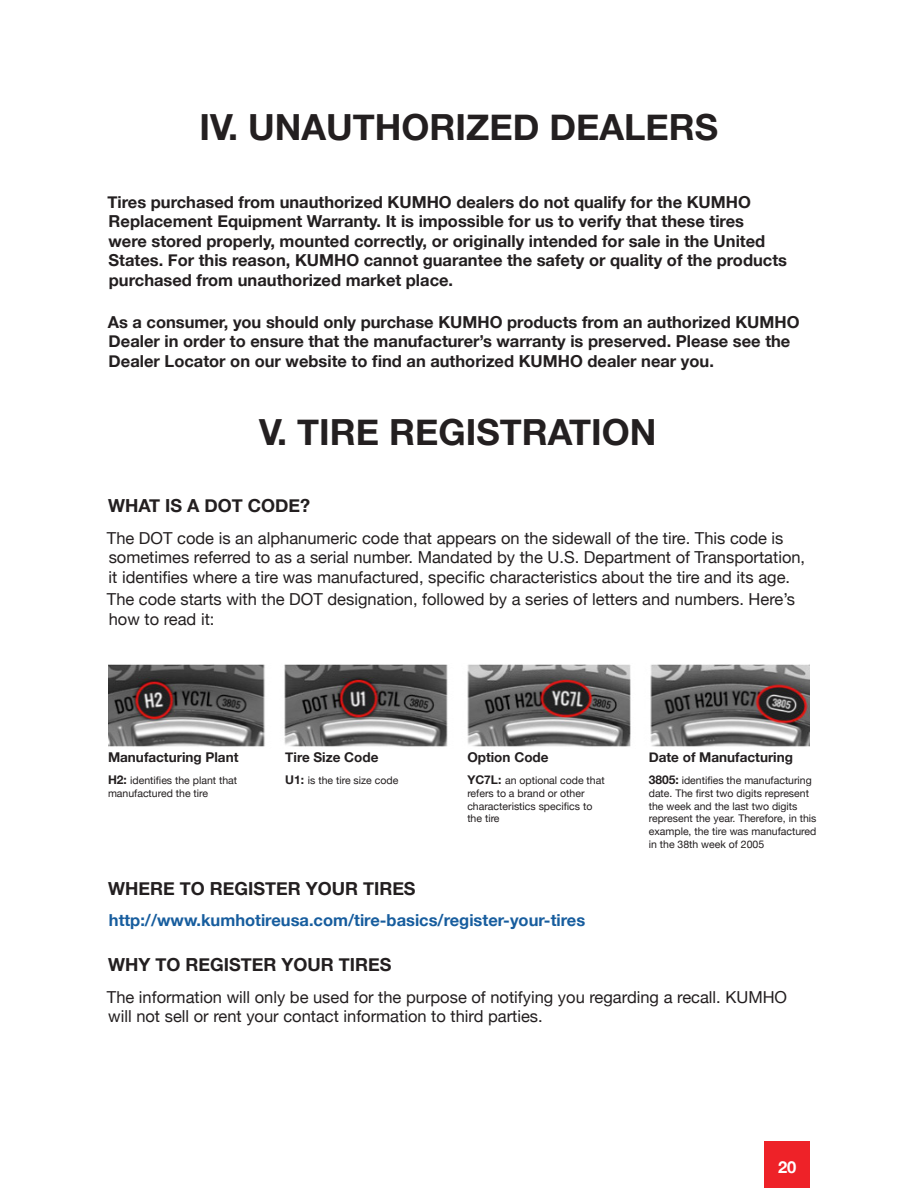
<style>
.page{position:relative;width:918px;height:1188px;background:#fff}
.page>*{position:absolute;margin:0;border:0;box-sizing:border-box;transform-origin:0 0}
.small_body_bold{font:700 36px "Helvetica Neue";color:#231f20}
._14_bold_header{font:700 36px "Helvetica Neue";color:#231f20}
._14_bold_header-2{font:700 18px "Helvetica Neue";color:#231f20}
.t1{font:700 16.5px/19.5px "Helvetica Neue";color:#231f20}
._14_bold_header-3{font:16.5px/19.5px "Helvetica Neue";color:#231f20}
._14_bold_header-4{font:700 16.5px "Helvetica Neue";color:#175d9e}
.t2{font:700 16.5px "Helvetica Neue";color:#fff}
._14_bold_header-5{font:700 13.5px "Helvetica Neue";color:#231f20}
._14_bold_header-6{font:10.5px/12.8px "Helvetica Neue";color:#231f20}
.s1{font-weight:700;font-size:12px}
</style>
<div class="page">
<div style="left:765px;top:1142px;width:45px;height:46px;background:#ee2228"></div>
<img style="left:108px;top:664px;width:702px;height:83px">
<p class="small_body_bold" style="left:199px;top:99px;width:520px">IV. UNAUTHORIZED DEALERS</p>
<p class="t1" style="left:107px;top:193px;width:681px">Tires purchased from unauthorized KUMHO dealers do not qualify for the KUMHO Replacement Equipment Warranty. It is impossible for us to verify that these tires<br>were stored properly, mounted correctly, or originally intended for sale in the United States. For this reason, KUMHO cannot guarantee the safety or quality of the products purchased from unauthorized market place.</p>
<p class="t1" style="left:108px;top:313px;width:693px">As a consumer, you should only purchase KUMHO products from an authorized KUMHO<br>Dealer in order to ensure that the manufacturer’s warranty is preserved. Please see the<br>Dealer Locator on our website to find an authorized KUMHO dealer near you.</p>
<p class="_14_bold_header" style="left:259px;top:404px;width:399px">V. TIRE REGISTRATION</p>
<p class="_14_bold_header-2" style="left:108px;top:492px;width:204px">WHAT IS A DOT CODE?</p>
<p class="_14_bold_header-3" style="left:107px;top:529px;width:700px">The DOT code is an alphanumeric code that appears on the sidewall of the tire. This code is sometimes referred to as a serial number. Mandated by the U.S. Department of Transportation, it identifies where a tire was manufactured, specific characteristics about the tire and its age.</p>
<p class="_14_bold_header-3" style="left:107px;top:591px;width:690px">The code starts with the DOT designation, followed by a series of letters and numbers. Here’s how to read it:</p>
<p class="_14_bold_header-5" style="left:108px;top:746px;width:132px">Manufacturing Plant</p>
<p class="_14_bold_header-6" style="left:108px;top:775px;width:131px"><span class="s1">H2:</span> identifies the plant that manufactured the tire</p>
<p class="_14_bold_header-5" style="left:285px;top:746px;width:95px">Tire Size Code</p>
<p class="_14_bold_header-6" style="left:285px;top:775px;width:115px"><span class="s1">U1:</span> is the tire size code</p>
<p class="_14_bold_header-5" style="left:467px;top:746px;width:83px">Option Code</p>
<p class="_14_bold_header-6" style="left:467px;top:775px;width:139px"><span class="s1">YC7L:</span> an optional code that refers to a brand or other characteristics specifics to</p>
<p class="_14_bold_header-6" style="left:467px;top:813px;width:34px">the tire</p>
<p class="_14_bold_header-5" style="left:649px;top:746px;width:146px">Date of Manufacturing</p>
<p class="_14_bold_header-6" style="left:649px;top:775px;width:169px"><span class="s1">3805:</span> identifies the manufacturing date. The first two digits represent the week and the last two digits represent the year. Therefore, in this example, the tire was manufactured in the 38th week of 2005</p>
<p class="_14_bold_header-2" style="left:108px;top:874px;width:309px">WHERE TO REGISTER YOUR TIRES</p>
<p class="_14_bold_header-4" style="left:109px;top:908px;width:478px">http://www.kumhotireusa.com/tire-basics/register-your-tires</p>
<p class="_14_bold_header-2" style="left:108px;top:951px;width:285px">WHY TO REGISTER YOUR TIRES</p>
<p class="_14_bold_header-3" style="left:107px;top:988px;width:682px">The information will only be used for the purpose of notifying you regarding a recall. KUMHO will not sell or rent your contact information to third parties.</p>
<p class="t2" style="left:778px;top:1154px;width:20px">20</p>
</div>
